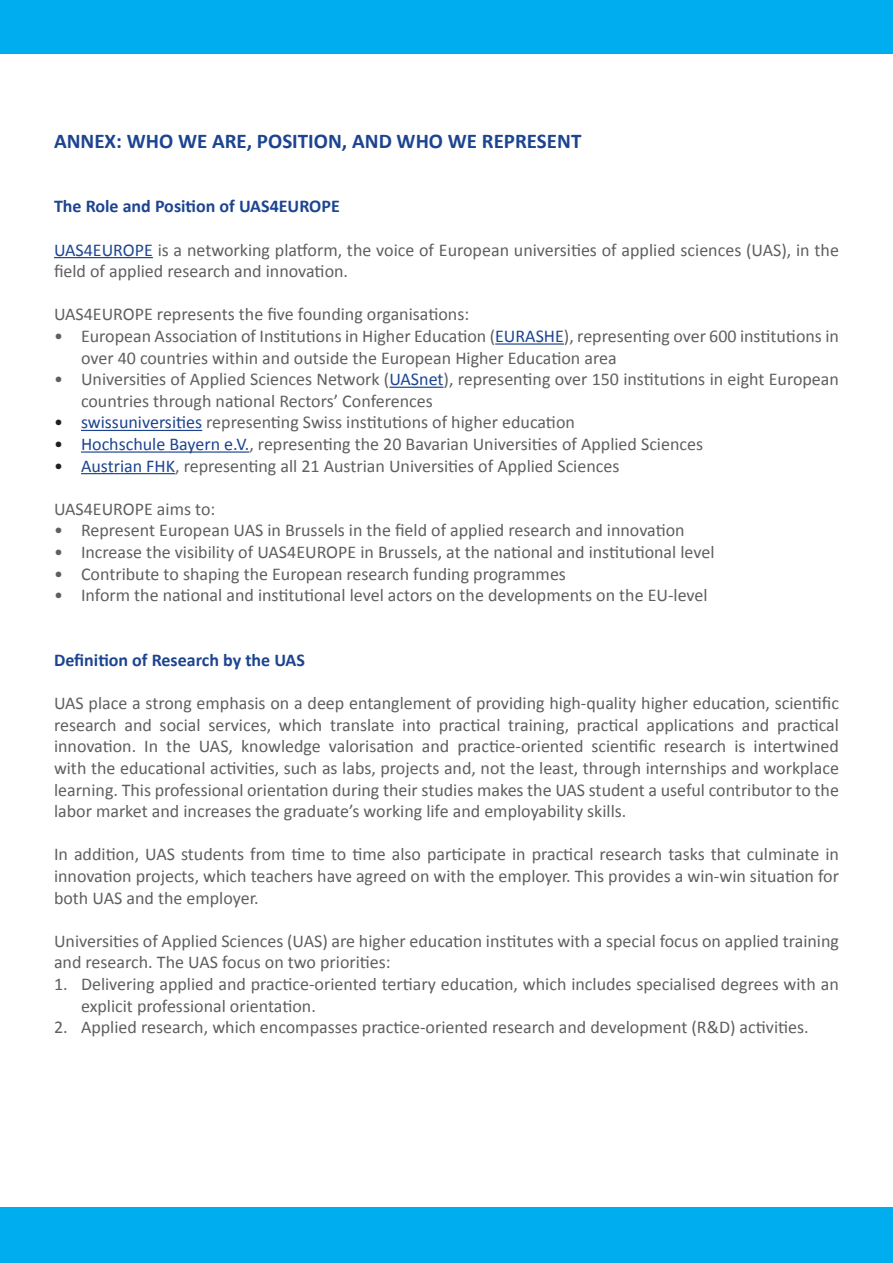
<style>
.page{position:relative;width:893px;height:1263px;background:#fff}
.page>*{position:absolute;margin:0;border:0;box-sizing:border-box;transform-origin:0 0}
.t1{font:700 21px "Calibri";color:#1d4490}
.t2{font:18px/21.6px "Calibri";color:#5f5f62}
.t3{font:700 18px "Calibri";color:#1d4490}
.s1{color:#1d4490}
.s2{color:#231f20}
</style>
<div class="page">
<div style="left:0;top:0;width:893px;height:54px;background:#00aeef"></div>
<div style="left:0;top:1208px;width:893px;height:55px;background:#00aeef"></div>
<hr style="left:54px;top:257px;width:99px;height:1px;background:#1d4490">
<hr style="left:495px;top:343px;width:69px;height:2px;background:#1d4490">
<hr style="left:389px;top:387px;width:55px;height:1px;background:#1d4490">
<hr style="left:81px;top:430px;width:121px;height:1px;background:#1d4490">
<hr style="left:81px;top:451px;width:168px;height:2px;background:#1d4490">
<hr style="left:81px;top:473px;width:94px;height:1px;background:#1d4490">
<p class="t1" style="left:54px;top:127px;width:529px">ANNEX: WHO WE ARE, POSITION, AND WHO WE REPRESENT</p>
<p class="t3" style="left:54px;top:195px;width:287px">The Role and Position of UAS4EUROPE</p>
<p class="t2" style="left:54px;top:239px;width:786px"><span class="s1">UAS4EUROPE</span> is a networking platform, the voice of European universities of applied sciences (UAS), in the field of applied research and innovation.</p>
<p class="t2" style="left:54px;top:304px;width:417px">UAS4EUROPE represents the five founding organisations:</p>
<p class="t2" style="left:81px;top:325px;width:759px;text-indent:-27px">• European Association of Institutions in Higher Education (<span class="s1">EURASHE</span>), representing over 600 institutions in over 40 countries within and outside the European Higher Education area</p>
<p class="t2" style="left:81px;top:368px;width:759px;text-indent:-27px">• Universities of Applied Sciences Network (<span class="s1">UASnet</span>), representing over 150 institutions in eight European countries through national Rectors’ Conferences</p>
<p class="t2" style="left:54px;top:412px;width:522px"><span class="s2">•</span> <span class="s1">swissuniversities</span> representing Swiss institutions of higher education</p>
<p class="t2" style="left:54px;top:433px;width:651px"><span class="s2">•</span> <span class="s1">Hochschule Bayern e.V.</span>, representing the 20 Bavarian Universities of Applied Sciences</p>
<p class="t2" style="left:54px;top:455px;width:567px"><span class="s2">•</span> <span class="s1">Austrian FHK</span>, representing all 21 Austrian Universities of Applied Sciences</p>
<p class="t2" style="left:54px;top:498px;width:163px">UAS4EUROPE aims to:</p>
<p class="t2" style="left:54px;top:520px;width:632px">• Represent European UAS in Brussels in the field of applied research and innovation</p>
<p class="t2" style="left:54px;top:541px;width:662px">• Increase the visibility of UAS4EUROPE in Brussels, at the national and institutional level</p>
<p class="t2" style="left:54px;top:563px;width:513px">• Contribute to shaping the European research funding programmes</p>
<p class="t2" style="left:54px;top:584px;width:655px">• Inform the national and institutional level actors on the developments on the EU-level</p>
<p class="t3" style="left:54px;top:648px;width:253px">Definition of Research by the UAS</p>
<p class="t2" style="left:54px;top:692px;width:786px;text-align:justify">UAS place a strong emphasis on a deep entanglement of providing high-quality higher education, scientific research and social services, which translate into practical training, practical applications and practical innovation. In the UAS, knowledge valorisation and practice-oriented scientific research is intertwined with the educational activities, such as labs, projects and, not the least, through internships and workplace learning. This professional orientation during their studies makes the UAS student a useful contributor to the labor market and increases the graduate’s working life and employability skills.</p>
<p class="t2" style="left:54px;top:844px;width:786px;text-align:justify">In addition, UAS students from time to time also participate in practical research tasks that culminate in innovation projects, which teachers have agreed on with the employer. This provides a win-win situation for both UAS and the employer.</p>
<p class="t2" style="left:54px;top:930px;width:786px">Universities of Applied Sciences (UAS) are higher education institutes with a special focus on applied training and research. The UAS focus on two priorities:</p>
<p class="t2" style="left:81px;top:973px;width:759px;text-indent:-27px">1. Delivering applied and practice-oriented tertiary education, which includes specialised degrees with an explicit professional orientation.</p>
<p class="t2" style="left:54px;top:1016px;width:756px">2. Applied research, which encompasses practice-oriented research and development (R&amp;D) activities.</p>
</div>
